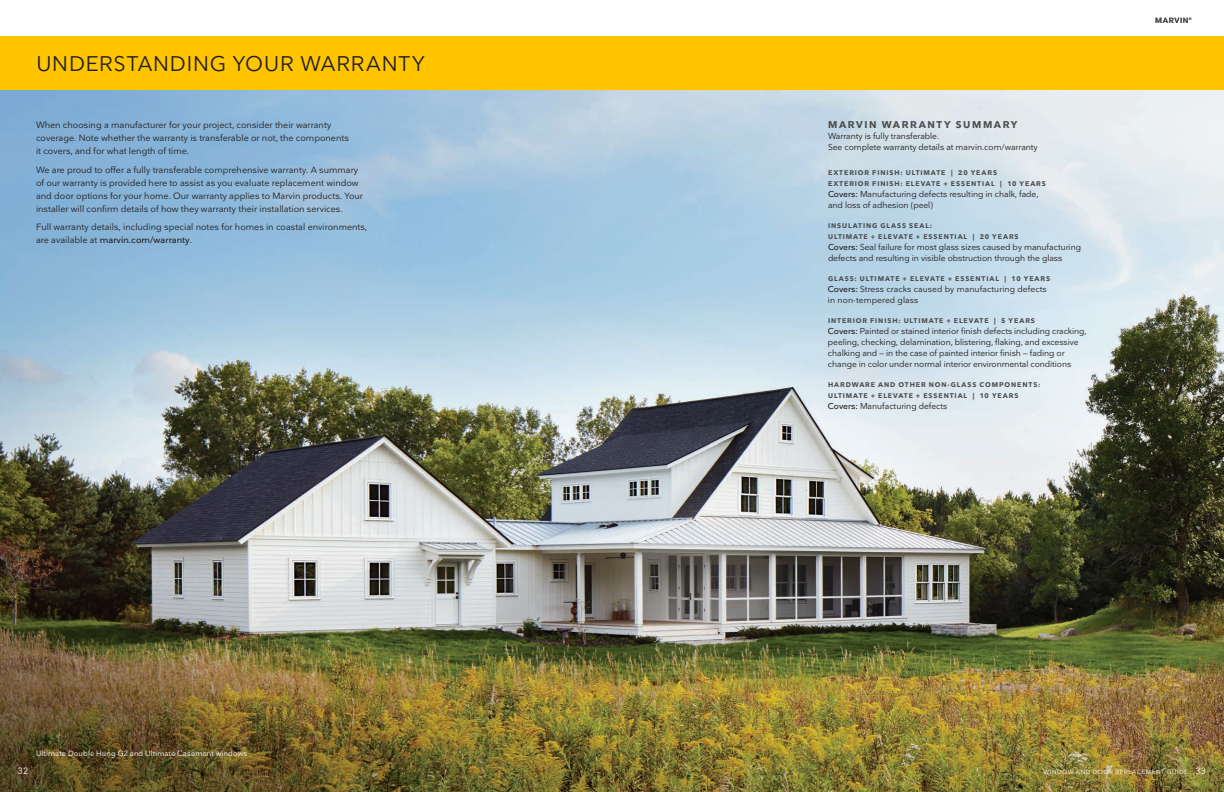
<style>
.page{position:relative;width:1224px;height:792px;background:#fff}
.page>*{position:absolute;margin:0;border:0;box-sizing:border-box;transform-origin:0 0}
.t1{font:21px "Nationale";letter-spacing:.04em;color:#231f20}
.Head_6_75_11_SA_0_05{font:700 9.8px "Nationale";letter-spacing:.16em;color:#4b4c4d}
.SubHeads_9_16_SA_0_0{font:9px/13px "Nationale";color:#231f20}
.body_1__9_13__reg{font:9px "Nationale";color:#fff}
.Head_6_75_11_SA_0_05-2{font:8.5px/11px "Nationale";letter-spacing:-.005em;color:#231f20}
.caption__7_5_10_5__r{font:7.5px "Nationale";letter-spacing:.015em;color:#fff}
.nav_header__7_5_10_5{font:600 7.5px "Nationale";letter-spacing:.09em;color:#4b4c4d}
.Head_6_75_11_SA_0_05-3{font:700 6.8px/11px "Nationale";letter-spacing:.13em;color:#4b4c4d}
.folio__6_9_reg__all{font:6px "Nationale";letter-spacing:.095em;color:#fff}
.s1{font-weight:500}
</style>
<div class="page">
<img style="left:0;top:90px;width:1224px;height:702px">
<div style="left:0;top:36px;width:1224px;height:54px;background:#ffc500"></div>
<p class="t1" style="left:36px;top:50px;width:390px">UNDERSTANDING YOUR WARRANTY</p>
<p class="SubHeads_9_16_SA_0_0" style="left:36px;top:118px;width:314px">When choosing a manufacturer for your project, consider their warranty coverage. Note whether the warranty is transferable or not, the components it covers, and for what length of time.</p>
<p class="SubHeads_9_16_SA_0_0" style="left:36px;top:163px;width:328px">We are proud to offer a fully transferable comprehensive warranty. A summary of our warranty is provided here to assist as you evaluate replacement window and door options for your home. Our warranty applies to Marvin products. Your installer will confirm details of how they warranty their installation services.</p>
<p class="SubHeads_9_16_SA_0_0" style="left:36px;top:220px;width:333px">Full warranty details, including special notes for homes in coastal environments, are available at <span class="s1">marvin.com/warranty</span>.</p>
<p class="caption__7_5_10_5__r" style="left:36px;top:749px;width:213px">Ultimate Double Hung G2 and Ultimate Casement windows</p>
<p class="Head_6_75_11_SA_0_05" style="left:828px;top:119px;width:191px">MARVIN WARRANTY SUMMARY</p>
<p class="Head_6_75_11_SA_0_05-2" style="left:828px;top:131px;width:211px">Warranty is fully transferable.<br>See complete warranty details at marvin.com/warranty</p>
<p class="Head_6_75_11_SA_0_05-3" style="left:828px;top:167px;width:219px">EXTERIOR FINISH: ULTIMATE | 20 YEARS<br>EXTERIOR FINISH: ELEVATE + ESSENTIAL | 10 YEARS</p>
<p class="Head_6_75_11_SA_0_05-2" style="left:828px;top:188px;width:212px"><span class="s1">Covers:</span> Manufacturing defects resulting in chalk, fade, and loss of adhesion (peel)</p>
<p class="Head_6_75_11_SA_0_05-3" style="left:828px;top:220px;width:192px">INSULATING GLASS SEAL:<br>ULTIMATE + ELEVATE + ESSENTIAL | 20 YEARS</p>
<p class="Head_6_75_11_SA_0_05-2" style="left:828px;top:241px;width:255px"><span class="s1">Covers:</span> Seal failure for most glass sizes caused by manufacturing defects and resulting in visible obstruction through the glass</p>
<p class="Head_6_75_11_SA_0_05-3" style="left:828px;top:273px;width:224px">GLASS: ULTIMATE + ELEVATE + ESSENTIAL | 10 YEARS</p>
<p class="Head_6_75_11_SA_0_05-2" style="left:828px;top:283px;width:220px"><span class="s1">Covers:</span> Stress cracks caused by manufacturing defects in non-tempered glass</p>
<p class="Head_6_75_11_SA_0_05-3" style="left:828px;top:315px;width:208px">INTERIOR FINISH: ULTIMATE + ELEVATE | 5 YEARS</p>
<p class="Head_6_75_11_SA_0_05-2" style="left:828px;top:325px;width:260px"><span class="s1">Covers:</span> Painted or stained interior finish defects including cracking, peeling, checking, delamination, blistering, flaking, and excessive chalking and — in the case of painted interior finish — fading or change in color under normal interior environmental conditions</p>
<p class="Head_6_75_11_SA_0_05-3" style="left:828px;top:379px;width:214px">HARDWARE AND OTHER NON-GLASS COMPONENTS:<br>ULTIMATE + ELEVATE + ESSENTIAL | 10 YEARS</p>
<p class="Head_6_75_11_SA_0_05-2" style="left:828px;top:400px;width:121px"><span class="s1">Covers:</span> Manufacturing defects</p>
<p class="nav_header__7_5_10_5" style="left:1155px;top:16px;width:38px">MARVIN<sup>®</sup></p>
<p class="body_1__9_13__reg" style="left:18px;top:765px;width:12px">32</p>
<p class="folio__6_9_reg__all" style="left:1043px;top:768px;width:146px">WINDOW AND DOOR REPLACEMENT GUIDE</p>
<p class="body_1__9_13__reg" style="left:1195px;top:765px;width:12px">33</p>
</div>
